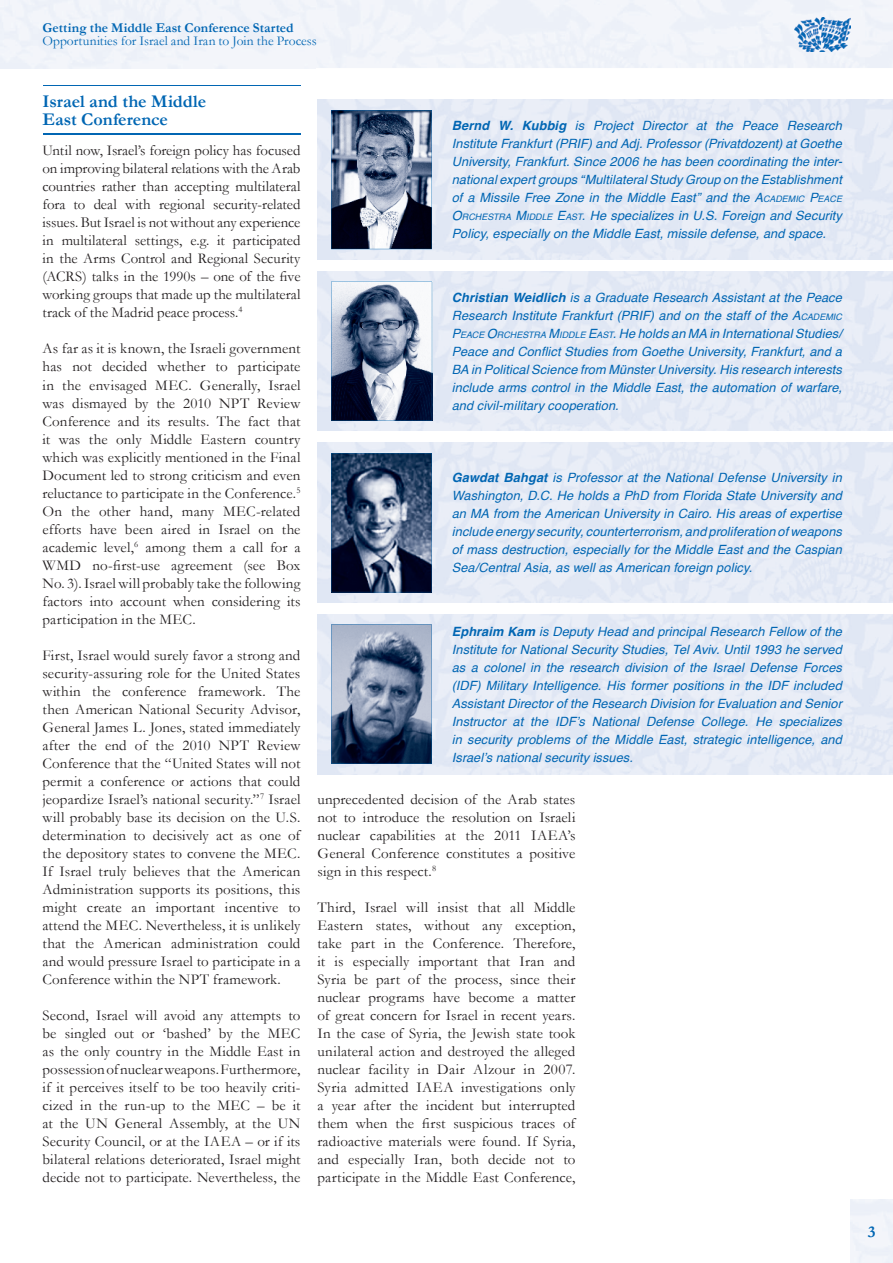
<style>
.page{position:relative;width:893px;height:1263px;background:#fff}
.page>*{position:absolute;margin:0;border:0;box-sizing:border-box;transform-origin:0 0}
.t1{font:700 18px/18px "Garamond";color:#0166b3}
.t2{font:700 16.5px "Garamond";color:#0166b3}
.t3{font:15px/18px "Garamond";letter-spacing:.005em;color:#231f20;text-align:justify}
.t4{font:13.5px "Garamond";color:#0166b3}
.t5{font:700 13.5px "Garamond";letter-spacing:.005em;color:#0166b3}
.t6{font:italic 12.75px/18px "Helvetica";letter-spacing:.005em;color:#0166b3;text-align:justify}
.s1{font-weight:700}
.s2{font-style:inherit}
.s3{font-size:8.85px}
</style>
<div class="page">
<div style="left:315px;top:0;width:578px;height:68px;background:#f0f4f9"></div>
<img style="left:794px;top:17px;width:56px;height:34px">
<div style="left:474px;top:100px;width:314px;height:106px;background:#e7ecf6"></div>
<div style="left:631px;top:206px;width:157px;height:53px;background:#e7ecf6"></div>
<div style="left:317px;top:271px;width:576px;height:160px;background:#e6ebf6"></div>
<div style="left:474px;top:271px;width:314px;height:107px;background:#e7ecf6"></div>
<div style="left:631px;top:377px;width:157px;height:54px;background:#e7ecf6"></div>
<div style="left:317px;top:443px;width:576px;height:159px;background:#e6ebf6"></div>
<div style="left:474px;top:443px;width:314px;height:106px;background:#e7ecf6"></div>
<div style="left:631px;top:549px;width:157px;height:53px;background:#e7ecf6"></div>
<div style="left:317px;top:614px;width:576px;height:160px;background:#e6ebf6"></div>
<div style="left:474px;top:614px;width:314px;height:107px;background:#e7ecf6"></div>
<div style="left:631px;top:721px;width:157px;height:53px;background:#e7ecf6"></div>
<hr style="left:43px;top:85px;width:257px;height:1px;background:#0166b3">
<hr style="left:43px;top:134px;width:257px;height:1px;background:#0166b3">
<svg style="left:331px;top:282px;width:101px;height:139px"></svg>
<svg style="left:331px;top:453px;width:101px;height:139px;background:#425371"></svg>
<svg style="left:331px;top:625px;width:101px;height:139px;background:#63738f"></svg>
<svg style="left:331px;top:110px;width:101px;height:139px;background:#68738a"></svg>
<p class="t5" style="left:43px;top:19px;width:253px">Getting the Middle East Conference Started</p>
<p class="t4" style="left:43px;top:33px;width:276px">Opportunities for Israel and Iran to Join the Process</p>
<p class="t1" style="left:43px;top:92px;width:165px">Israel and the Middle<br>East Conference</p>
<p class="t3" style="left:43px;top:142px;width:260px">Until now, Israel’s foreign policy has focused on improving bilateral relations with the Arab countries rather than accepting multilateral fora to deal with regional security-related issues. But Israel is not without any experience in multilateral settings, e.g. it participated in the Arms Control and Regional Security (ACRS) talks in the 1990s – one of the five working groups that made up the multilateral track of the Madrid peace process.<sup>4</sup></p>
<p class="t3" style="left:43px;top:340px;width:259px">As far as it is known, the Israeli government has not decided whether to participate in the envisaged MEC. Generally, Israel was dismayed by the 2010 NPT Review Conference and its results. The fact that it was the only Middle Eastern country which was explicitly mentioned in the Final Document led to strong criticism and even reluctance to participate in the Conference.<sup>5<br></sup>On the other hand, many MEC-related efforts have been aired in Israel on the academic level,<sup>6</sup> among them a call for a WMD no-first-use agreement (see Box No. 3). Israel will probably take the following factors into account when considering its participation in the MEC.</p>
<p class="t3" style="left:43px;top:646px;width:259px">First, Israel would surely favor a strong and security-assuring role for the United States within the conference framework. The then American National Security Advisor, General James L. Jones, stated immediately after the end of the 2010 NPT Review Conference that the “United States will not permit a conference or actions that could jeopardize Israel’s national security.”<sup>7</sup> Israel will probably base its decision on the U.S. determination to decisively act as one of the depository states to convene the MEC.<br>If Israel truly believes that the American Administration supports its positions, this might create an important incentive to attend the MEC. Nevertheless, it is unlikely that the American administration could and would pressure Israel to participate in a Conference within the NPT framework.</p>
<p class="t3" style="left:43px;top:1006px;width:259px">Second, Israel will avoid any attempts to be singled out or ‘bashed’ by the MEC as the only country in the Middle East in possession of nuclear weapons. Furthermore, if it perceives itself to be too heavily criti&shy;cized in the run-up to the MEC – be it at the UN General Assembly, at the UN Security Council, or at the IAEA – or if its bilateral relations deteriorated, Israel might decide not to participate. Nevertheless, the</p>
<p class="t6" style="left:452px;top:117px;width:392px"><span class="s1">Bernd W. Kubbig</span> is Project Director at the Peace Research Institute Frankfurt (PRIF) and Adj. Professor (Privatdozent) at Goethe University, Frankfurt. Since 2006 he has been coordinating the inter&shy;national expert groups “Multilateral Study Group on the Establishment of a Missile Free Zone in the Middle East” and the <span class="s2">A</span><span class="s3">CADEMIC</span> <span class="s2">P</span><span class="s3">EACE </span><span class="s2">O</span><span class="s3">RCHESTRA</span> <span class="s2">M</span><span class="s3">IDDLE</span> <span class="s2">E</span><span class="s3">AST</span>. He specializes in U.S. Foreign and Security Policy, especially on the Middle East, missile defense, and space.</p>
<p class="t6" style="left:452px;top:289px;width:392px"><span class="s1">Christian Weidlich</span> is a Graduate Research Assistant at the Peace Research Institute Frankfurt (PRIF) and on the staff of the <span class="s2">A</span><span class="s3">CADEMIC </span><span class="s2">P</span><span class="s3">EACE</span> <span class="s2">O</span><span class="s3">RCHESTRA</span> <span class="s2">M</span><span class="s3">IDDLE</span> <span class="s2">E</span><span class="s3">AST</span>. He holds an MA in International Studies/ Peace and Conflict Studies from Goethe University, Frankfurt, and a BA in Political Science from Münster University. His research interests include arms control in the Middle East, the automation of warfare, and civil-military cooperation.</p>
<p class="t6" style="left:452px;top:469px;width:392px"><span class="s1">Gawdat Bahgat</span> is Professor at the National Defense University in Washington, D.C. He holds a PhD from Florida State University and an MA from the American University in Cairo. His areas of expertise include energy security, counterterrorism, and proliferation of weapons of mass destruction, especially for the Middle East and the Caspian Sea/Central Asia, as well as American foreign policy.</p>
<p class="t6" style="left:452px;top:623px;width:392px"><span class="s1">Ephraim Kam</span> is Deputy Head and principal Research Fellow of the Institute for National Security Studies, Tel Aviv. Until 1993 he served as a colonel in the research division of the Israel Defense Forces (IDF) Military Intelligence. His former positions in the IDF included Assistant Director of the Research Division for Evaluation and Senior Instructor at the IDF’s National Defense College. He specializes in security problems of the Middle East, strategic intelligence, and Israel’s national security issues.</p>
<p class="t3" style="left:317px;top:790px;width:259px">unprecedented decision of the Arab states not to introduce the resolution on Israeli nuclear capabilities at the 2011 IAEA’s General Conference constitutes a positive sign in this respect.<sup>8</sup></p>
<p class="t3" style="left:317px;top:898px;width:259px">Third, Israel will insist that all Middle Eastern states, without any exception, take part in the Conference. Therefore, it is especially important that Iran and Syria be part of the process, since their nuclear programs have become a matter of great concern for Israel in recent years.<br>In the case of Syria, the Jewish state took unilateral action and destroyed the alleged nuclear facility in Dair Alzour in 2007.<br>Syria admitted IAEA investigations only a year after the incident but interrupted them when the first suspicious traces of radioactive materials were found. If Syria, and especially Iran, both decide not to participate in the Middle East Conference,</p>
<p class="t2" style="left:868px;top:1221px;width:9px">3</p>
</div>
